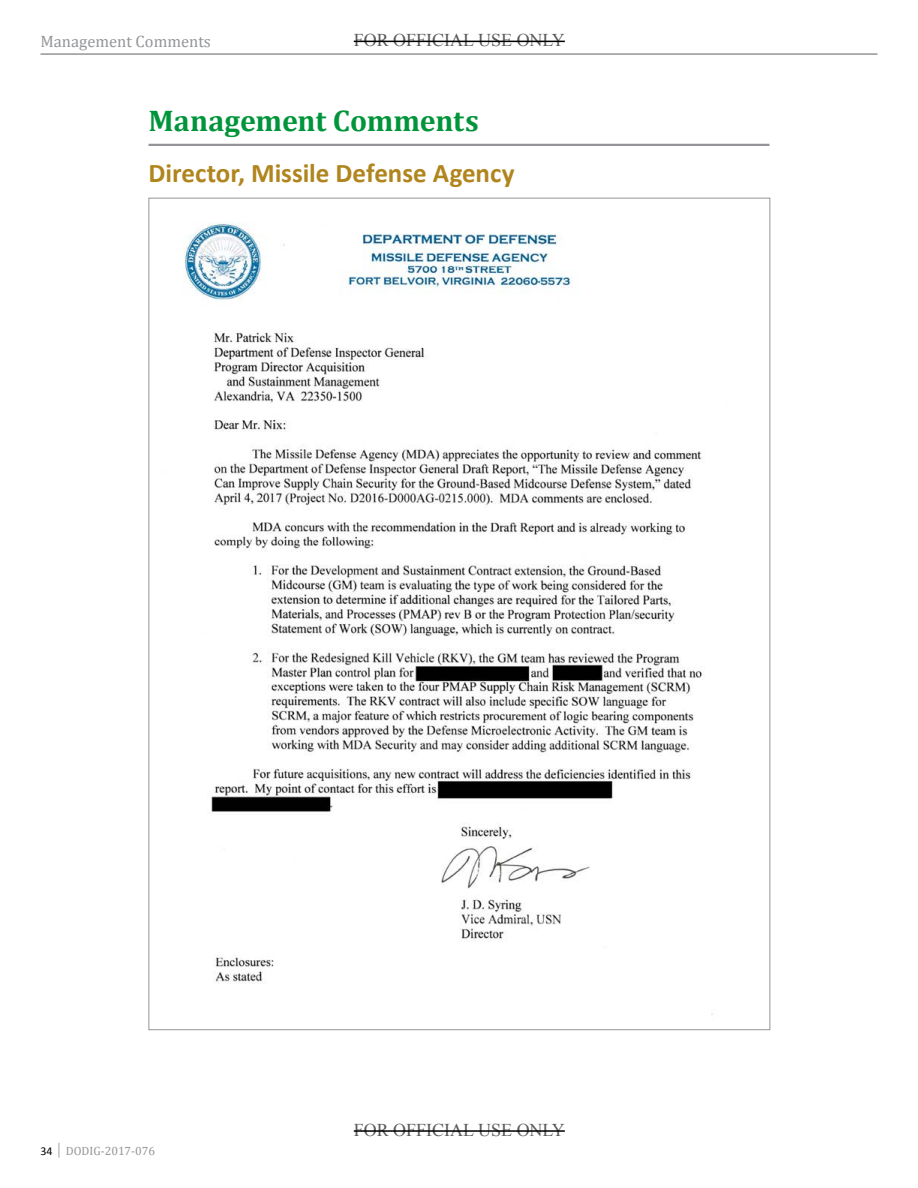
<style>
.page{position:relative;width:918px;height:1188px;background:#fff}
.page>*{position:absolute;margin:0;border:0;box-sizing:border-box;transform-origin:0 0}
.Heading_1{font:700 30px "Cambria";letter-spacing:-.005em;color:#00953a}
.Heading_2{font:700 27px "Calibri";letter-spacing:-.005em;color:#b0851e}
.t1{font:18px "Times New Roman";color:#58595b}
.t2{font:16.5px "Cambria";color:#939598}
.t3{font:12px "Cambria";color:#939598}
.s1{font-family:"Calibri";color:#000}
</style>
<div class="page">
<hr style="left:40px;top:53px;width:838px;height:2px;background:#939598">
<hr style="left:148px;top:144px;width:622px;height:2px;background:#939598">
<img style="left:183px;top:222px;width:530px;height:793px">
<hr style="left:354px;top:41px;width:211px;height:1px;background:#000">
<hr style="left:354px;top:1130px;width:211px;height:2px;background:#000">
<p class="t2" style="left:40px;top:31px;width:172px">Management Comments</p>
<p class="t1" style="left:354px;top:28px;width:213px">FOR OFFICIAL USE ONLY</p>
<p class="Heading_1" style="left:148px;top:100px;width:332px">Management Comments</p>
<p class="Heading_2" style="left:148px;top:154px;width:368px">Director, Missile Defense Agency</p>
<p class="t3" style="left:40px;top:1143px;width:116px"><span class="s1">34</span> │ DODIG-2017-076</p>
<p class="t1" style="left:354px;top:1117px;width:213px">FOR OFFICIAL USE ONLY</p>
</div>
